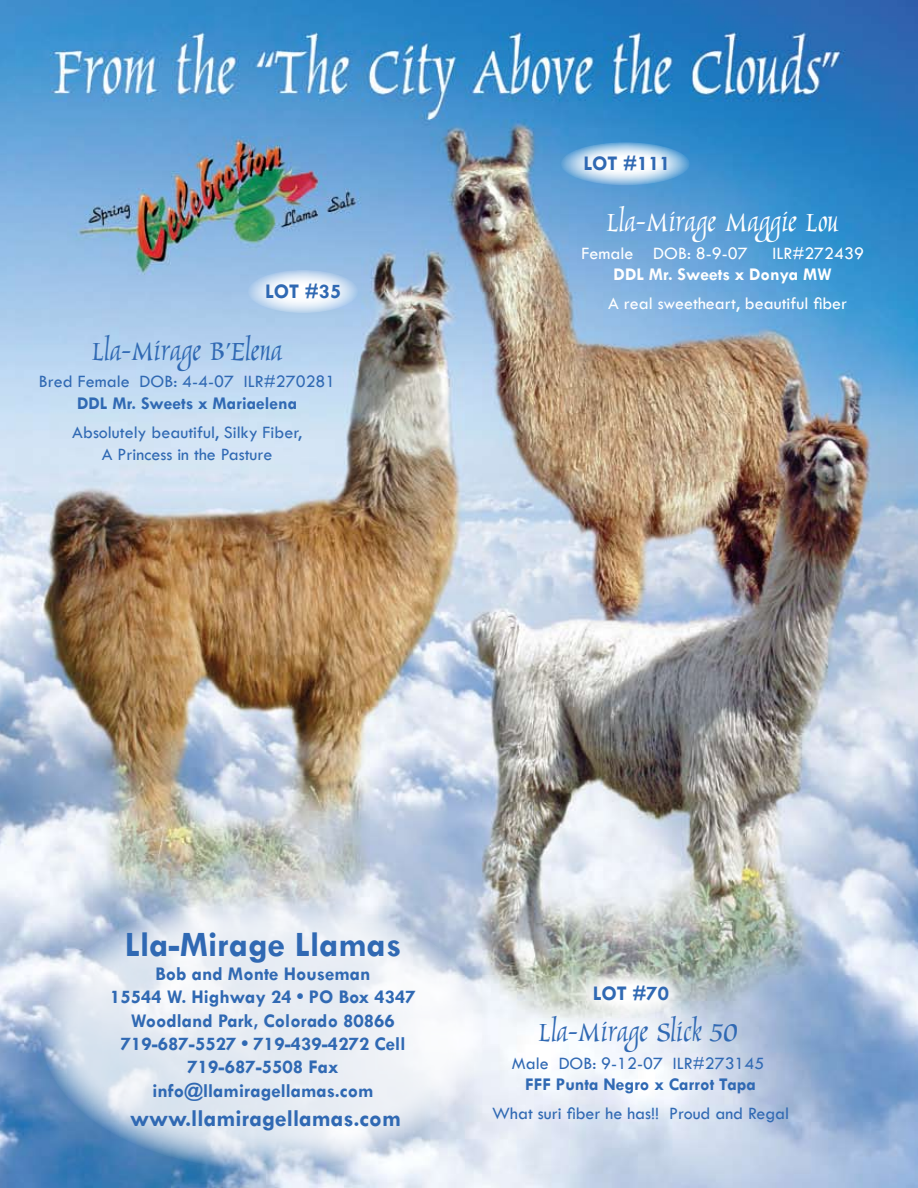
<style>
.page{position:relative;width:918px;height:1188px;background:#fff}
.page>*{position:absolute;margin:0;border:0;box-sizing:border-box;transform-origin:0 0}
.t1{font:37.5px "Marigold";color:#3069b3}
.t2{font:37.5px "Marigold";color:#fff}
.t3{font:700 36px "Tw Cen";color:#3069b3}
.t4{font:700 24px "Tw Cen";color:#3069b3}
.t5{font:700 21px "Tw Cen";letter-spacing:-.01em;color:#3069b3}
.t6{font:700 19.5px/23.4px "Tw Cen";color:#3069b3;text-align:center}
.t7{font:18px/21.6px "Tw Cen";color:#3069b3;text-align:center}
.t8{font:18px "Tw Cen";color:#fff}
.t9{font:700 18px/21.6px "Tw Cen";color:#fff}
.s1{font-weight:700}
.s2{font-weight:400}
</style>
<div class="page">
<img style="left:0;top:0;width:918px;height:1188px">
<svg style="left:248px;top:270px;width:110px;height:43px"></svg>
<svg style="left:576px;top:972px;width:110px;height:43px"></svg>
<svg style="left:561px;top:142px;width:129px;height:43px"></svg>
<svg style="left:41px;top:896px;width:446px;height:274px;fill:#e6ecf3"></svg>
<p class="t5" style="left:265px;top:279px;width:78px">LOT #35</p>
<p class="t1" style="left:92px;top:330px;width:192px">Lla-Mirage B’Elena</p>
<p class="t7" style="left:39px;top:371px;width:298px">Bred Female DOB: 4-4-07 ILR#270281<br><span class="s1">DDL Mr. Sweets x Mariaelena</span></p>
<p class="t7" style="left:72px;top:421px;width:231px">Absolutely beautiful, Silky Fiber,<br>A Princess in the Pasture</p>
<p class="t5" style="left:584px;top:151px;width:89px">LOT #111</p>
<p class="t2" style="left:607px;top:201px;width:234px">Lla-Mirage Maggie Lou</p>
<p class="t8" style="left:581px;top:242px;width:168px">Female DOB: 8-9-07</p>
<p class="t9" style="left:614px;top:242px;width:252px;text-indent:159px"><span class="s2">ILR#272439<br></span>DDL Mr. Sweets x Donya MW</p>
<p class="t8" style="left:608px;top:293px;width:241px">A real sweetheart, beautiful fiber</p>
<p class="t3" style="left:125px;top:923px;width:278px">Lla-Mirage Llamas</p>
<p class="t6" style="left:110px;top:961px;width:307px">Bob and Monte Houseman<br>15544 W. Highway 24 • PO Box 4347<br>Woodland Park, Colorado 80866<br>719-687-5527 • 719-439-4272 Cell<br>719-687-5508 Fax info@llamiragellamas.com</p>
<p class="t4" style="left:130px;top:1104px;width:272px">www.llamiragellamas.com</p>
<p class="t5" style="left:593px;top:981px;width:78px">LOT #70</p>
<p class="t1" style="left:539px;top:1011px;width:201px">Lla-Mirage Slick 50</p>
<p class="t7" style="left:512px;top:1052px;width:254px">Male DOB: 9-12-07 ILR#273145<br><span class="s1">FFF Punta Negro x Carrot Tapa</span></p>
<p class="t7" style="left:492px;top:1103px;width:298px">What suri fiber he has!! Proud and Regal</p>
</div>
